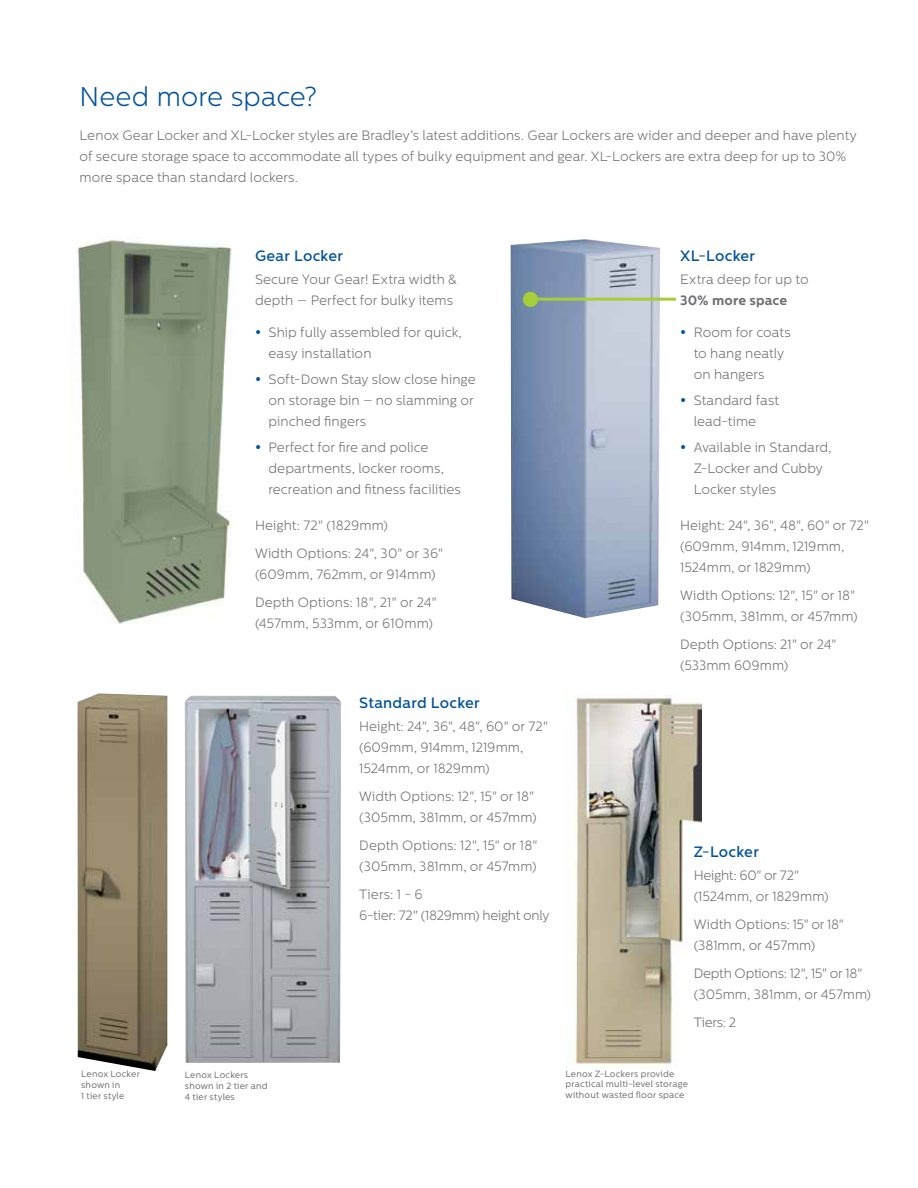
<style>
.page{position:relative;width:918px;height:1188px;background:#fff}
.page>*{position:absolute;margin:0;border:0;box-sizing:border-box;transform-origin:0 0}
.t1{font:300 27px "Centrale Sans";letter-spacing:.005em;color:#00539b}
.t2{font:500 15px "Centrale Sans";letter-spacing:.02em;color:#00539b}
.t3{font:300 13.5px/21px "Centrale Sans";letter-spacing:.005em;color:#6d6e71}
.t4{font:300 13.5px/21px "Centrale Sans";letter-spacing:-.015em;color:#6d6e71}
.t5{font:300 13.5px/21px "Centrale Sans";letter-spacing:-.02em;color:#6d6e71}
.t6{font:700 13.5px "Centrale Sans";letter-spacing:.005em;color:#6d6e71}
.t7{font:9px/10.8px "Centrale Sans";letter-spacing:.025em;color:#6d6e71}
</style>
<div class="page">
<img style="left:511px;top:239px;width:149px;height:379px">
<img style="left:185px;top:696px;width:156px;height:367px">
<img style="left:565px;top:695px;width:137px;height:370px">
<img style="left:77px;top:693px;width:90px;height:378px">
<img style="left:77px;top:239px;width:156px;height:385px">
<hr style="left:526px;top:298px;width:150px;height:3px;background:#a6ce39">
<div style="left:523px;top:292px;width:15px;height:15px;background:#a6ce39;border-radius:50%"></div>
<h1 class="t1" style="left:80px;top:81px;width:240px">Need more space?</h1>
<p class="t3" style="left:80px;top:125px;width:779px">Lenox Gear Locker and XL-Locker styles are Bradley’s latest additions. Gear Lockers are wider and deeper and have plenty of secure storage space to accommodate all types of bulky equipment and gear. XL-Lockers are extra deep for up to 30% more space than standard lockers.</p>
<p class="t2" style="left:255px;top:247px;width:90px">Gear Locker</p>
<p class="t3" style="left:255px;top:269px;width:203px">Secure Your Gear! Extra width &amp; depth — Perfect for bulky items</p>
<p class="t3" style="left:268px;top:322px;width:195px">Ship fully assembled for quick, easy installation</p>
<p class="t3" style="left:268px;top:369px;width:209px">Soft-Down Stay slow close hinge on storage bin – no slamming or pinched fingers</p>
<p class="t3" style="left:268px;top:437px;width:194px">Perfect for fire and police departments, locker rooms, recreation and fitness facilities</p>
<p class="t3" style="left:255px;top:512px;width:190px;line-height:27.8px">Height: 72" (1829mm)<br>Width Options: 24", 30" or 36"</p>
<p class="t3" style="left:255px;top:561px;width:183px;line-height:27.8px">(609mm, 762mm, or 914mm)<br>Depth Options: 18", 21" or 24"</p>
<p class="t3" style="left:255px;top:613px;width:179px">(457mm, 533mm, or 610mm)</p>
<p class="t2" style="left:359px;top:694px;width:122px">Standard Locker</p>
<p class="t3" style="left:359px;top:716px;width:190px">Height: 24", 36", 48", 60" or 72" (609mm, 914mm, 1219mm,<br>1524mm, or 1829mm)</p>
<p class="t3" style="left:359px;top:786px;width:179px">Width Options: 12", 15" or 18" (305mm, 381mm, or 457mm)</p>
<p class="t3" style="left:359px;top:835px;width:180px">Depth Options: 12", 15" or 18" (305mm, 381mm, or 457mm)</p>
<p class="t5" style="left:359px;top:883px;width:192px">Tiers: 1 - 6<br>6-tier: 72" (1829mm) height only</p>
<p class="t2" style="left:680px;top:247px;width:76px">XL-Locker</p>
<p class="t3" style="left:680px;top:269px;width:130px">Extra deep for up to</p>
<p class="t6" style="left:680px;top:293px;width:108px">30% more space</p>
<p class="t3" style="left:694px;top:322px;width:99px">Room for coats to hang neatly on hangers</p>
<p class="t3" style="left:694px;top:390px;width:87px">Standard fast lead-time</p>
<p class="t3" style="left:694px;top:437px;width:139px">Available in Standard,<br>Z-Locker and Cubby<br>Locker styles</p>
<p class="t3" style="left:680px;top:515px;width:190px">Height: 24", 36", 48", 60" or 72" (609mm, 914mm, 1219mm,<br>1524mm, or 1829mm)</p>
<p class="t3" style="left:680px;top:585px;width:179px">Width Options: 12", 15" or 18" (305mm, 381mm, or 457mm)</p>
<p class="t3" style="left:680px;top:634px;width:158px">Depth Options: 21" or 24" (533mm 609mm)</p>
<p class="t2" style="left:694px;top:843px;width:67px">Z-Locker</p>
<p class="t4" style="left:694px;top:865px;width:136px">Height: 60" or 72" (1524mm, or 1829mm)</p>
<p class="t3" style="left:694px;top:914px;width:152px">Width Options: 15" or 18" (381mm, or 457mm)</p>
<p class="t4" style="left:694px;top:963px;width:179px">Depth Options: 12", 15" or 18" (305mm, 381mm, or 457mm)</p>
<p class="t3" style="left:694px;top:1011px;width:44px">Tiers: 2</p>
<p class="t7" style="left:81px;top:1069px;width:60px">Lenox Locker shown in<br>1 tier style</p>
<p class="t7" style="left:565px;top:1068px;width:124px">Lenox Z-Lockers provide practical multi-level storage without wasted floor space</p>
<p class="t7" style="left:185px;top:1070px;width:84px">Lenox Lockers shown in 2 tier and<br>4 tier styles</p>
</div>
